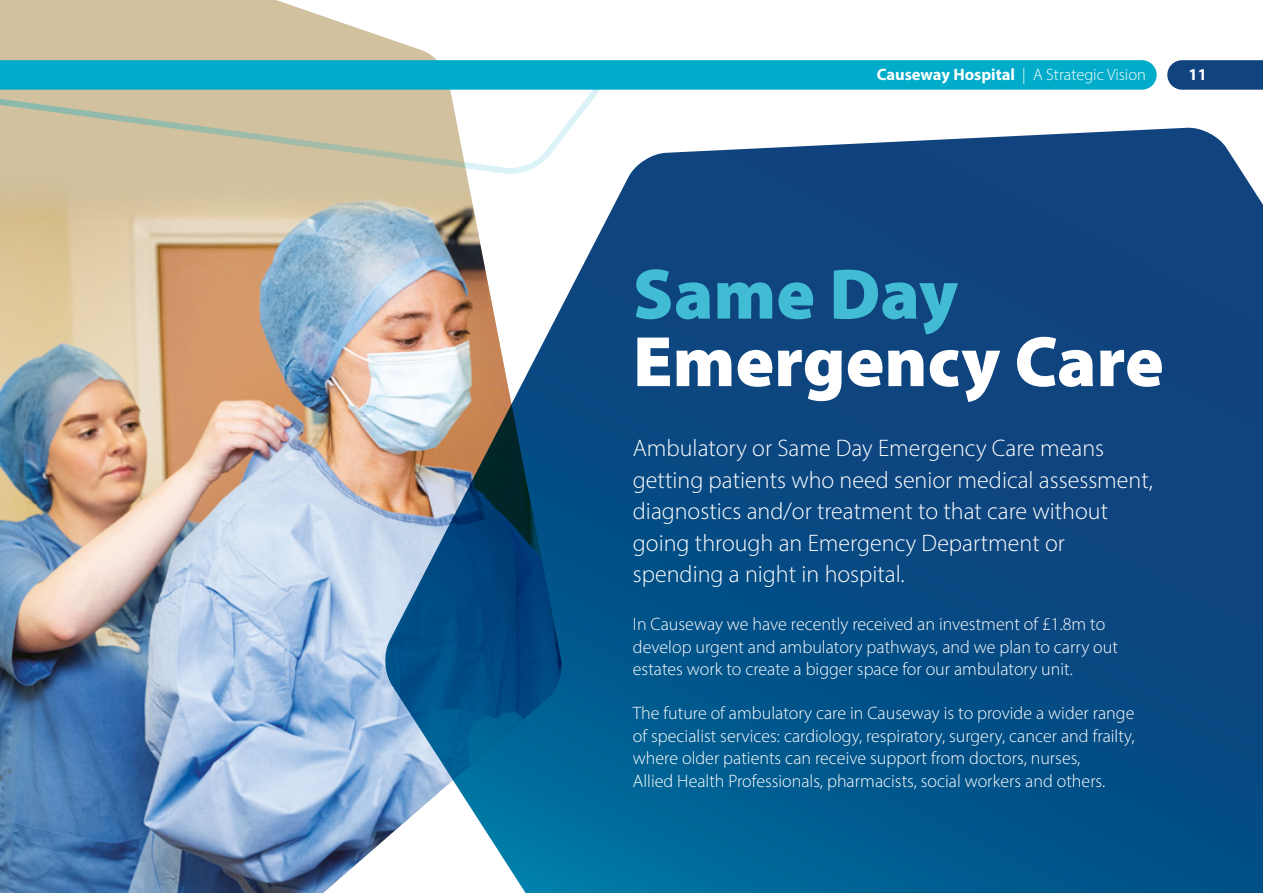
<style>
.page{position:relative;width:1263px;height:893px;background:#fff}
.page>*{position:absolute;margin:0;border:0;box-sizing:border-box;transform-origin:0 0}
.H2_-_Head{font:900 72px/67.5px "Myriad Pro";color:#fff}
.P_-_Leadin{font:300 24px/31.5px "Myriad Pro";color:#fff}
.P_-_Body{font:300 18px/22.5px "Myriad Pro";color:#fff}
.t1{font:300 16.5px "Myriad Pro";color:#fff}
.t2{font:700 16.5px "Myriad Pro";color:#fff}
.s1{font-weight:700}
.s2{color:#41bcd4}
</style>
<div class="page">
<svg style="left:1157px;top:127px;width:106px;height:766px;background:#124a83"></svg>
<img style="left:0;top:0;width:1157px;height:893px">
<svg style="left:1167px;top:60px;width:96px;height:30px;background:#1d4c84"></svg>
<p class="t1" style="left:877px;top:64px;width:271px"><span class="s1">Causeway Hospital</span> | A Strategic Vision</p>
<p class="t2" style="left:1188px;top:64px;width:20px">11</p>
<h2 class="H2_-_Head" style="left:633px;top:258px;width:532px"><span class="s2">Same Day<br></span>Emergency Care</h2>
<p class="P_-_Leadin" style="left:633px;top:432px;width:522px">Ambulatory or Same Day Emergency Care means getting patients who need senior medical assessment, diagnostics and/or treatment to that care without going through an Emergency Department or spending a night in hospital.</p>
<p class="P_-_Body" style="left:633px;top:613px;width:487px">In Causeway we have recently received an investment of £1.8m to develop urgent and ambulatory pathways, and we plan to carry out estates work to create a bigger space for our ambulatory unit.</p>
<p class="P_-_Body" style="left:633px;top:702px;width:503px">The future of ambulatory care in Causeway is to provide a wider range of specialist services: cardiology, respiratory, surgery, cancer and frailty, where older patients can receive support from doctors, nurses,<br>Allied Health Professionals, pharmacists, social workers and others.</p>
</div>
